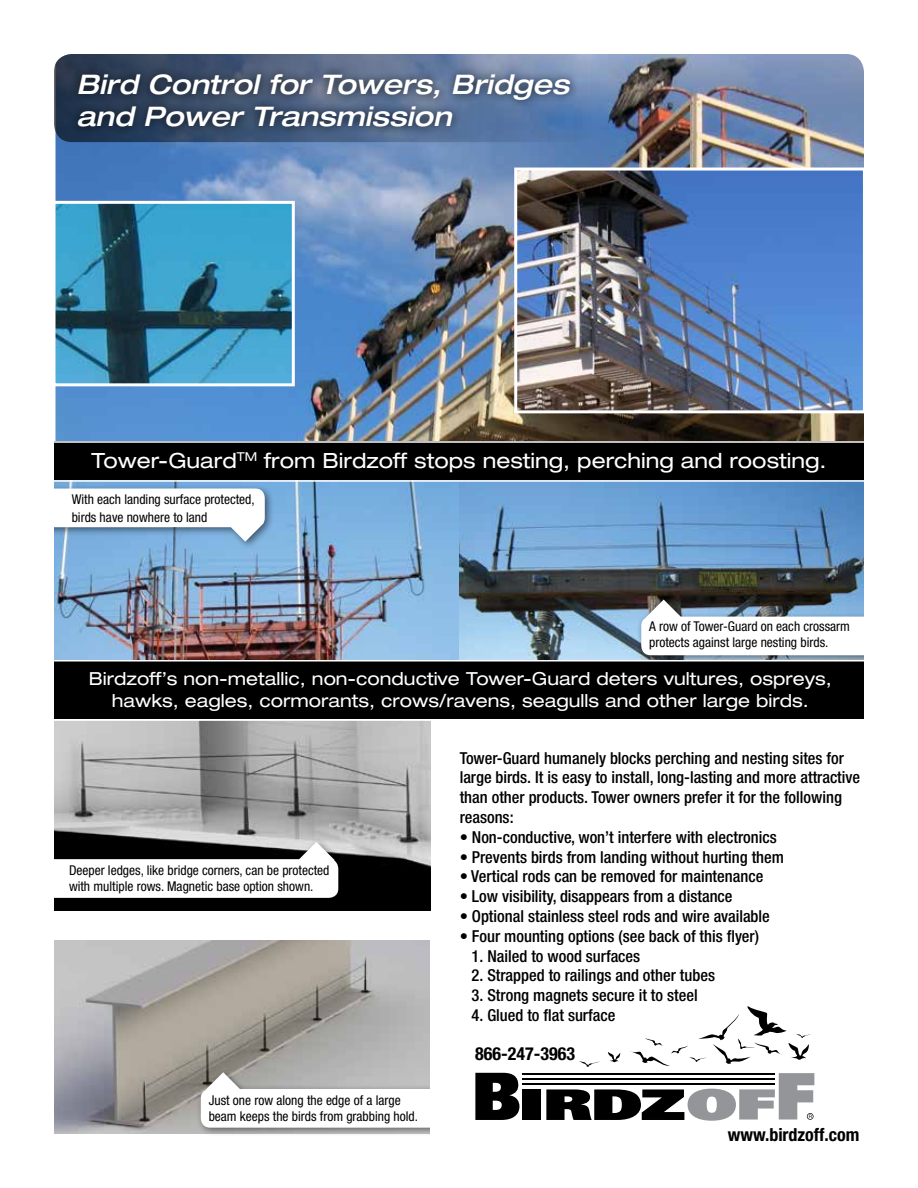
<style>
.page{position:relative;width:918px;height:1188px;background:#fff}
.page>*{position:absolute;margin:0;border:0;box-sizing:border-box;transform-origin:0 0}
.t1{font:italic 500 expanded 27px/32.4px "Helvetica Neue";color:#fff}
.t2{font:expanded 21px "Helvetica Neue";color:#fff}
.t3{font:expanded 18px/21.6px "Helvetica Neue";color:#fff;text-align:center}
.t4{font:700 condensed 18px "Helvetica Neue";color:#000}
.t5{font:500 condensed 16.5px/19.8px "Helvetica Neue";color:#000}
.t6{font:condensed 13.5px/16.2px "Helvetica Neue";color:#000}
.s1{font-weight:500;font-size:15px;color:#fff}
</style>
<div class="page">
<img style="left:56px;top:54px;width:808px;height:387px">
<div style="left:54px;top:442px;width:810px;height:40px;background:#000"></div>
<img style="left:54px;top:482px;width:810px;height:178px">
<img style="left:54px;top:721px;width:376px;height:190px">
<img style="left:54px;top:940px;width:376px;height:194px">
<img style="left:56px;top:205px;width:235px;height:177px">
<div style="left:52px;top:201px;width:243px;height:185px;border:3px solid #fff"></div>
<img style="left:518px;top:172px;width:344px;height:237px">
<div style="left:514px;top:168px;width:352px;height:245px;border:3px solid #fff"></div>
<svg style="left:475px;top:1073px;width:44px;height:47px;background:#232323"></svg>
<div style="left:523px;top:1089px;width:18px;height:31px;background:#000"></div>
<hr style="left:523px;top:1073px;width:252px;height:2px;background:#000">
<hr style="left:523px;top:1078px;width:252px;height:2px;background:#000">
<hr style="left:523px;top:1083px;width:252px;height:2px;background:#000">
<svg style="left:546px;top:1006px;width:268px;height:115px"></svg>
<svg style="left:54px;top:54px;width:539px;height:88px;background:#506485"></svg>
<div style="left:69px;top:65px;width:511px;height:71px;background:#000;opacity:.75"></div>
<div style="left:8px;top:484px;width:266px;height:66px;background:#000;opacity:.5"></div>
<svg style="left:54px;top:489px;width:211px;height:53px"></svg>
<div style="left:636px;top:596px;width:251px;height:69px;background:#000;opacity:.5"></div>
<svg style="left:641px;top:600px;width:223px;height:55px"></svg>
<div style="left:22px;top:838px;width:326px;height:69px;background:#000;opacity:.5"></div>
<svg style="left:54px;top:842px;width:284px;height:56px"></svg>
<div style="left:196px;top:1069px;width:269px;height:68px;background:#000;opacity:.5"></div>
<svg style="left:201px;top:1072px;width:229px;height:56px"></svg>
<div style="left:0;top:469px;width:54px;height:502px;background:#fff"></div>
<div style="left:864px;top:469px;width:54px;height:231px;background:#fff"></div>
<div style="left:430px;top:939px;width:38px;height:231px;background:#fff"></div>
<div style="left:54px;top:660px;width:810px;height:59px;background:#000"></div>
<hr style="left:54px;top:441px;width:810px;height:2px;background:#fff">
<hr style="left:54px;top:480px;width:810px;height:2px;background:#fff">
<hr style="left:54px;top:660px;width:810px;height:2px;background:#fff">
<h1 class="t1" style="left:76px;top:68px;width:494px">Bird Control for Towers, Bridges and Power Transmission</h1>
<p class="t2" style="left:91px;top:448px;width:737px">Tower-Guard<sup>TM</sup> from Birdzoff stops nesting, perching and roosting.</p>
<p class="t6" style="left:72px;top:490px;width:185px;line-height:18px">With each landing surface protected, birds have nowhere to land<span class="s1">.</span></p>
<p class="t6" style="left:649px;top:618px;width:202px">A row of Tower-Guard on each crossarm protects against large nesting birds.</p>
<p class="t3" style="left:89px;top:667px;width:744px">Birdzoff’s non-metallic, non-conductive Tower-Guard deters vultures, ospreys, hawks, eagles, cormorants, crows/ravens, seagulls and other large birds.</p>
<p class="t6" style="left:69px;top:862px;width:262px">Deeper ledges, like bridge corners, can be protected with multiple rows. Magnetic base option shown.</p>
<p class="t6" style="left:209px;top:1092px;width:211px">Just one row along the edge of a large beam keeps the birds from grabbing hold.</p>
<p class="t5" style="left:460px;top:748px;width:402px">Tower-Guard humanely blocks perching and nesting sites for large birds. It is easy to install, long-lasting and more attractive than other products. Tower owners prefer it for the following reasons:</p>
<p class="t5" style="left:460px;top:827px;width:319px">• Non-conductive, won’t interfere with electronics</p>
<p class="t5" style="left:460px;top:847px;width:326px">• Prevents birds from landing without hurting them</p>
<p class="t5" style="left:460px;top:866px;width:305px">• Vertical rods can be removed for maintenance</p>
<p class="t5" style="left:460px;top:886px;width:274px">• Low visibility, disappears from a distance</p>
<p class="t5" style="left:460px;top:906px;width:312px">• Optional stainless steel rods and wire available</p>
<p class="t5" style="left:460px;top:926px;width:301px">• Four mounting options (see back of this flyer)</p>
<p class="t5" style="left:472px;top:946px;width:170px">1. Nailed to wood surfaces</p>
<p class="t5" style="left:472px;top:965px;width:245px">2. Strapped to railings and other tubes</p>
<p class="t5" style="left:472px;top:985px;width:228px">3. Strong magnets secure it to steel</p>
<p class="t5" style="left:472px;top:1005px;width:145px">4. Glued to flat surface</p>
<p class="t4" style="left:475px;top:1042px;width:101px">866-247-3963</p>
<p class="t4" style="left:728px;top:1123px;width:133px">www.birdzoff.com</p>
</div>
